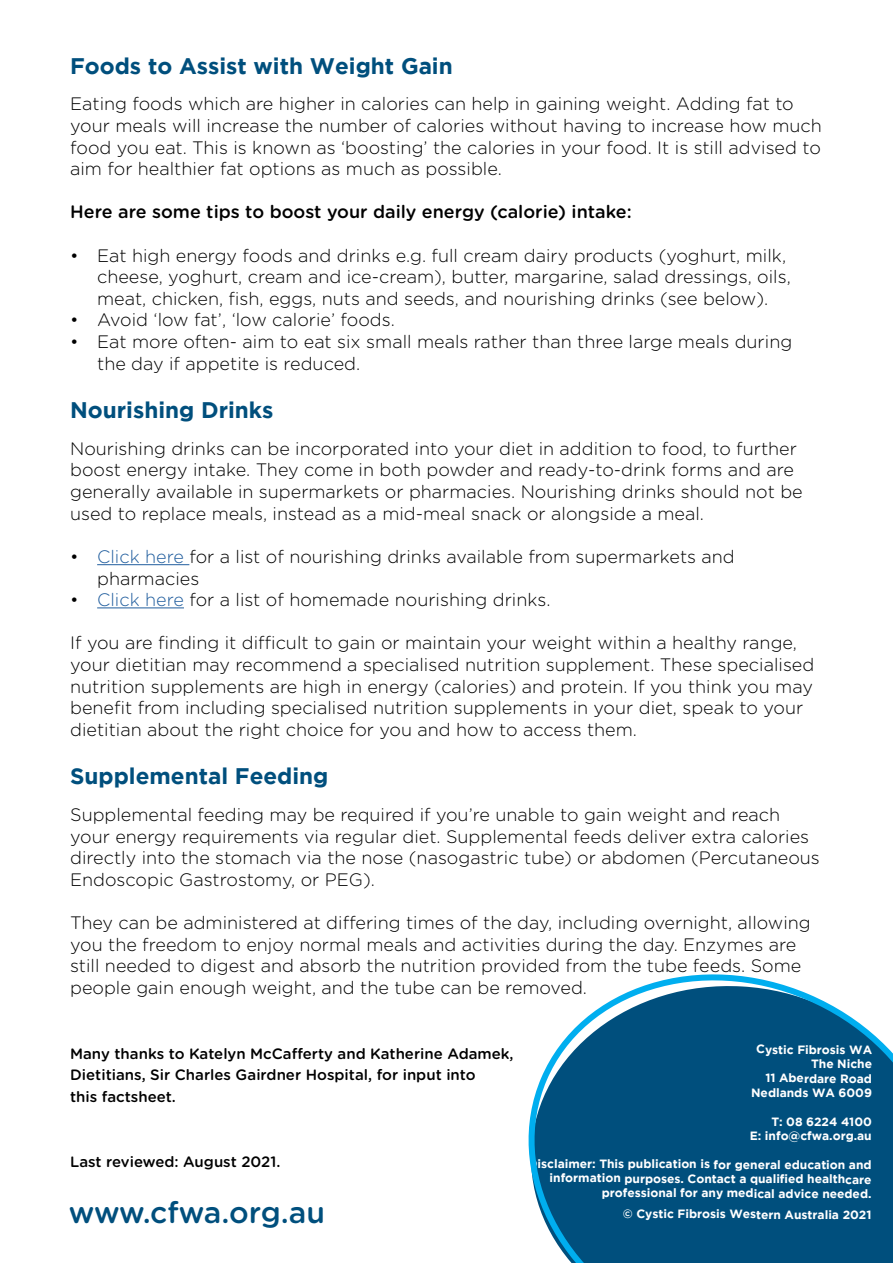
<style>
.page{position:relative;width:893px;height:1263px;background:#fff}
.page>*{position:absolute;margin:0;border:0;box-sizing:border-box;transform-origin:0 0}
.t1{font:500 30px "Gotham Rounded";letter-spacing:-.005em;color:#004f7d}
.t2{font:700 22.5px "Gotham";color:#004f7d}
.t3{font:300 18px/21.6px "Gotham Rounded";color:#000}
.t4{font:500 18px "Gotham Rounded";color:#000}
.t5{font:500 15px/21.6px "Gotham Rounded";color:#000}
.t6{font:700 12px/14.4px "Gotham";letter-spacing:-.005em;color:#fff;text-align:right}
.s1{color:#215e9e}
</style>
<div class="page">
<svg style="left:528px;top:974px;width:365px;height:289px;background:#226a92"></svg>
<hr style="left:97px;top:564px;width:92px;height:1px;background:#215e9e">
<hr style="left:97px;top:607px;width:87px;height:1px;background:#215e9e">
<p class="t2" style="left:70px;top:53px;width:384px">Foods to Assist with Weight Gain</p>
<p class="t3" style="left:70px;top:92px;width:753px">Eating foods which are higher in calories can help in gaining weight. Adding fat to your meals will increase the number of calories without having to increase how much food you eat. This is known as ‘boosting’ the calories in your food. It is still advised to aim for healthier fat options as much as possible.</p>
<p class="t4" style="left:70px;top:199px;width:563px">Here are some tips to boost your daily energy (calorie) intake:</p>
<p class="t3" style="left:97px;top:244px;width:695px;text-indent:-27px">• Eat high energy foods and drinks e.g. full cream dairy products (yoghurt, milk, cheese, yoghurt, cream and ice-cream), butter, margarine, salad dressings, oils, meat, chicken, fish, eggs, nuts and seeds, and nourishing drinks (see below).</p>
<p class="t3" style="left:70px;top:308px;width:326px">• Avoid ‘low fat’, ‘low calorie’ foods.</p>
<p class="t3" style="left:97px;top:330px;width:697px;text-indent:-27px">• Eat more often- aim to eat six small meals rather than three large meals during the day if appetite is reduced.</p>
<p class="t2" style="left:70px;top:397px;width:205px">Nourishing Drinks</p>
<p class="t3" style="left:70px;top:437px;width:734px">Nourishing drinks can be incorporated into your diet in addition to food, to further boost energy intake. They come in both powder and ready-to-drink forms and are generally available in supermarkets or pharmacies. Nourishing drinks should not be used to replace meals, instead as a mid-meal snack or alongside a meal.</p>
<p class="t3" style="left:97px;top:545px;width:639px;text-indent:-27px">• <span class="s1">Click here</span> for a list of nourishing drinks available from supermarkets and pharmacies</p>
<p class="t3" style="left:70px;top:588px;width:482px">• <span class="s1">Click here</span> for a list of homemade nourishing drinks.</p>
<p class="t3" style="left:70px;top:631px;width:746px">If you are finding it difficult to gain or maintain your weight within a healthy range, your dietitian may recommend a specialised nutrition supplement. These specialised nutrition supplements are high in energy (calories) and protein. If you think you may benefit from including specialised nutrition supplements in your diet, speak to your dietitian about the right choice for you and how to access them.</p>
<p class="t2" style="left:70px;top:763px;width:260px">Supplemental Feeding</p>
<p class="t3" style="left:70px;top:803px;width:751px">Supplemental feeding may be required if you’re unable to gain weight and reach your energy requirements via regular diet. Supplemental feeds deliver extra calories directly into the stomach via the nose (nasogastric tube) or abdomen (Percutaneous Endoscopic Gastrostomy, or PEG).</p>
<p class="t3" style="left:70px;top:911px;width:742px">They can be administered at differing times of the day, including overnight, allowing you the freedom to enjoy normal meals and activities during the day. Enzymes are still needed to digest and absorb the nutrition provided from the tube feeds. Some people gain enough weight, and the tube can be removed.</p>
<p class="t5" style="left:70px;top:1042px;width:445px">Many thanks to Katelyn McCafferty and Katherine Adamek,<br>Dietitians, Sir Charles Gairdner Hospital, for input into<br>this factsheet.</p>
<p class="t5" style="left:70px;top:1150px;width:212px">Last reviewed: August 2021.</p>
<h1 class="t1" style="left:69px;top:1191px;width:258px">www.cfwa.org.au</h1>
<p class="t6" style="left:751px;top:1042px;width:123px">Cystic Fibrosis WA<br>The Niche<br>11 Aberdare Road<br>Nedlands WA 6009</p>
<p class="t6" style="left:750px;top:1114px;width:124px">T: 08 6224 4100<br>E: info@cfwa.org.au</p>
<p class="t6" style="left:528px;top:1156px;width:345px">Disclaimer: This publication is for general education and information purposes. Contact a qualified healthcare professional for any medical advice needed.</p>
<p class="t6" style="left:623px;top:1207px;width:250px">© Cystic Fibrosis Western Australia 2021</p>
</div>
